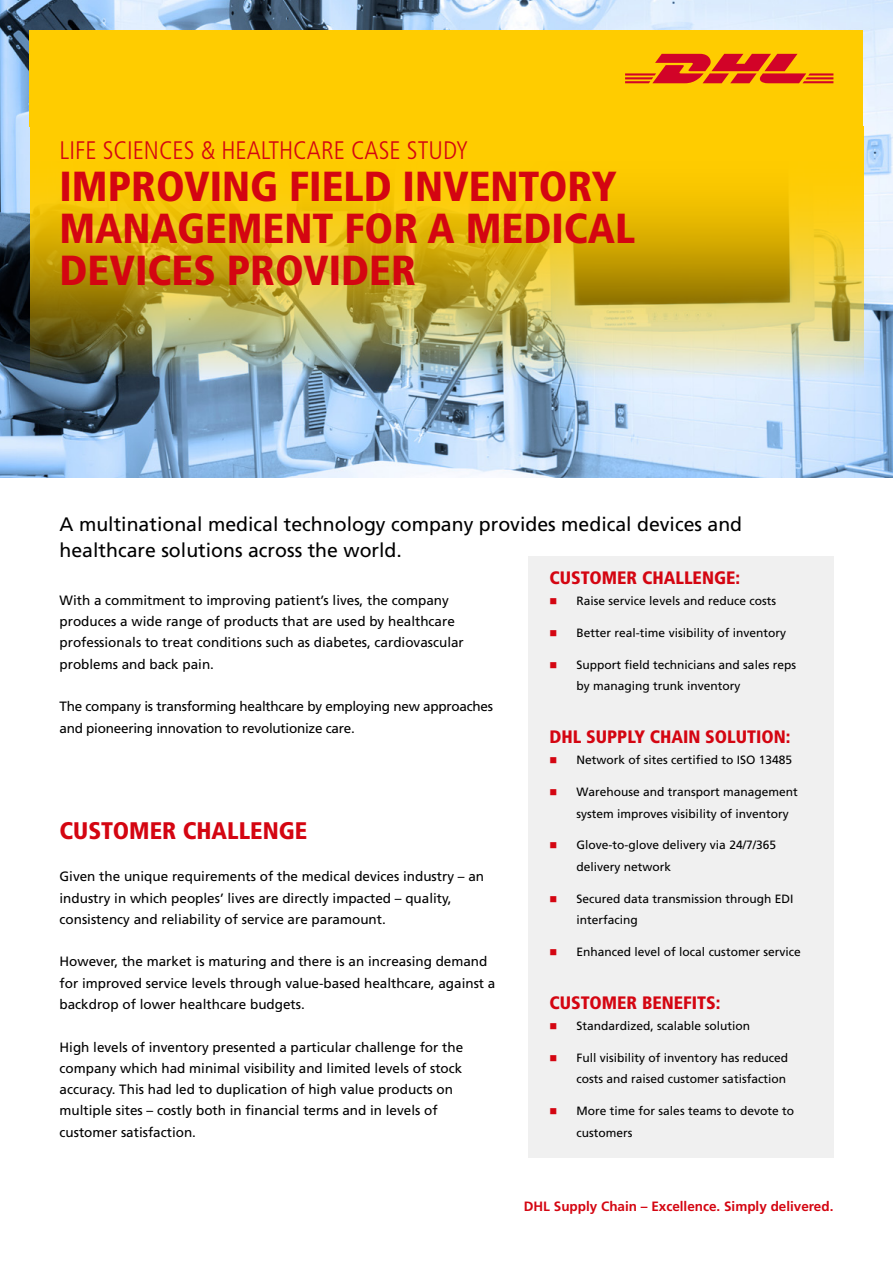
<style>
.page{position:relative;width:893px;height:1263px;background:#fff}
.page>*{position:absolute;margin:0;border:0;box-sizing:border-box;transform-origin:0 0}
.t1{font:900 condensed 42px/42px "Frutiger LT Std";color:#d40511}
.t2{font:300 condensed 25.35px "Frutiger LT Std";color:#d40511}
.t3{font:900 condensed 24px "Frutiger LT Std";color:#d40511}
.t4{font:19.5px/26.5px "Frutiger LT Std";color:#000}
.t5{font:900 condensed 18px "Frutiger LT Std";color:#d40511}
.t6{font:13.5px/21.3px "Frutiger LT Std";color:#000}
.t7{font:13.5px/21.3px "Frutiger LT Std";letter-spacing:-.02em;color:#000}
.t8{font:700 13.5px "Frutiger LT Std";color:#d40511}
.t9{font:12px/21.3px "Frutiger LT Std";color:#000}
.s1{color:#d40511}
</style>
<div class="page">
<img style="left:0;top:0;width:893px;height:477px">
<div style="left:528px;top:556px;width:305px;height:602px;background:#f0f0f0"></div>
<img style="left:30px;top:127px;width:833px;height:265px">
<div style="left:30px;top:30px;width:833px;height:97px;background:#fc0"></div>
<svg style="left:625px;top:54px;width:208px;height:29px"></svg>
<h2 class="t2" style="left:60px;top:136px;width:411px">LIFE SCIENCES &amp; HEALTHCARE CASE STUDY</h2>
<h1 class="t1" style="left:60px;top:166px;width:577px">IMPROVING FIELD INVENTORY<br>MANAGEMENT FOR A MEDICAL<br>DEVICES PROVIDER</h1>
<h3 class="t4" style="left:60px;top:511px;width:684px">A multinational medical technology company provides medical devices and healthcare solutions across the world.</h3>
<p class="t6" style="left:60px;top:590px;width:406px">With a commitment to improving patient’s lives, the company produces a wide range of products that are used by healthcare professionals to treat conditions such as diabetes, cardiovascular problems and back pain.</p>
<p class="t7" style="left:60px;top:696px;width:435px">The company is transforming healthcare by employing new approaches and pioneering innovation to revolutionize care.</p>
<h3 class="t3" style="left:60px;top:816px;width:249px">CUSTOMER CHALLENGE</h3>
<p class="t6" style="left:60px;top:866px;width:426px">Given the unique requirements of the medical devices industry – an industry in which peoples’ lives are directly impacted – quality, consistency and reliability of service are paramount.</p>
<p class="t6" style="left:60px;top:951px;width:437px">However, the market is maturing and there is an increasing demand for improved service levels through value-based healthcare, against a backdrop of lower healthcare budgets.</p>
<p class="t6" style="left:60px;top:1036px;width:405px">High levels of inventory presented a particular challenge for the company which had minimal visibility and limited levels of stock accuracy. This had led to duplication of high value products on multiple sites – costly both in financial terms and in levels of customer satisfaction.</p>
<h3 class="t5" style="left:550px;top:567px;width:192px">CUSTOMER CHALLENGE:</h3>
<p class="t9" style="left:550px;top:590px;width:228px"><span class="s1">■</span> Raise service levels and reduce costs</p>
<p class="t9" style="left:550px;top:622px;width:238px"><span class="s1">■</span> Better real-time visibility of inventory</p>
<p class="t9" style="left:577px;top:654px;width:221px;text-indent:-27px"><span class="s1">■</span> Support field technicians and sales reps by managing trunk inventory</p>
<h3 class="t5" style="left:550px;top:726px;width:243px">DHL SUPPLY CHAIN SOLUTION:</h3>
<p class="t9" style="left:550px;top:750px;width:244px"><span class="s1">■</span> Network of sites certified to ISO 13485</p>
<p class="t9" style="left:577px;top:781px;width:223px;text-indent:-27px"><span class="s1">■</span> Warehouse and transport management system improves visibility of inventory</p>
<p class="t9" style="left:577px;top:835px;width:201px;text-indent:-27px"><span class="s1">■</span> Glove-to-glove delivery via 24/7/365 delivery network</p>
<p class="t9" style="left:577px;top:888px;width:218px;text-indent:-27px"><span class="s1">■</span> Secured data transmission through EDI interfacing</p>
<p class="t9" style="left:550px;top:941px;width:253px"><span class="s1">■</span> Enhanced level of local customer service</p>
<h3 class="t5" style="left:550px;top:992px;width:172px">CUSTOMER BENEFITS:</h3>
<p class="t9" style="left:550px;top:1015px;width:202px"><span class="s1">■</span> Standardized, scalable solution</p>
<p class="t9" style="left:550px;top:1047px;width:240px;text-align:right"><span class="s1">■</span> Full visibility of inventory has reduced costs and raised customer satisfaction</p>
<p class="t9" style="left:577px;top:1100px;width:219px;text-indent:-27px"><span class="s1">■</span> More time for sales teams to devote to customers</p>
<p class="t8" style="left:524px;top:1198px;width:311px">DHL Supply Chain – Excellence. Simply delivered.</p>
</div>
